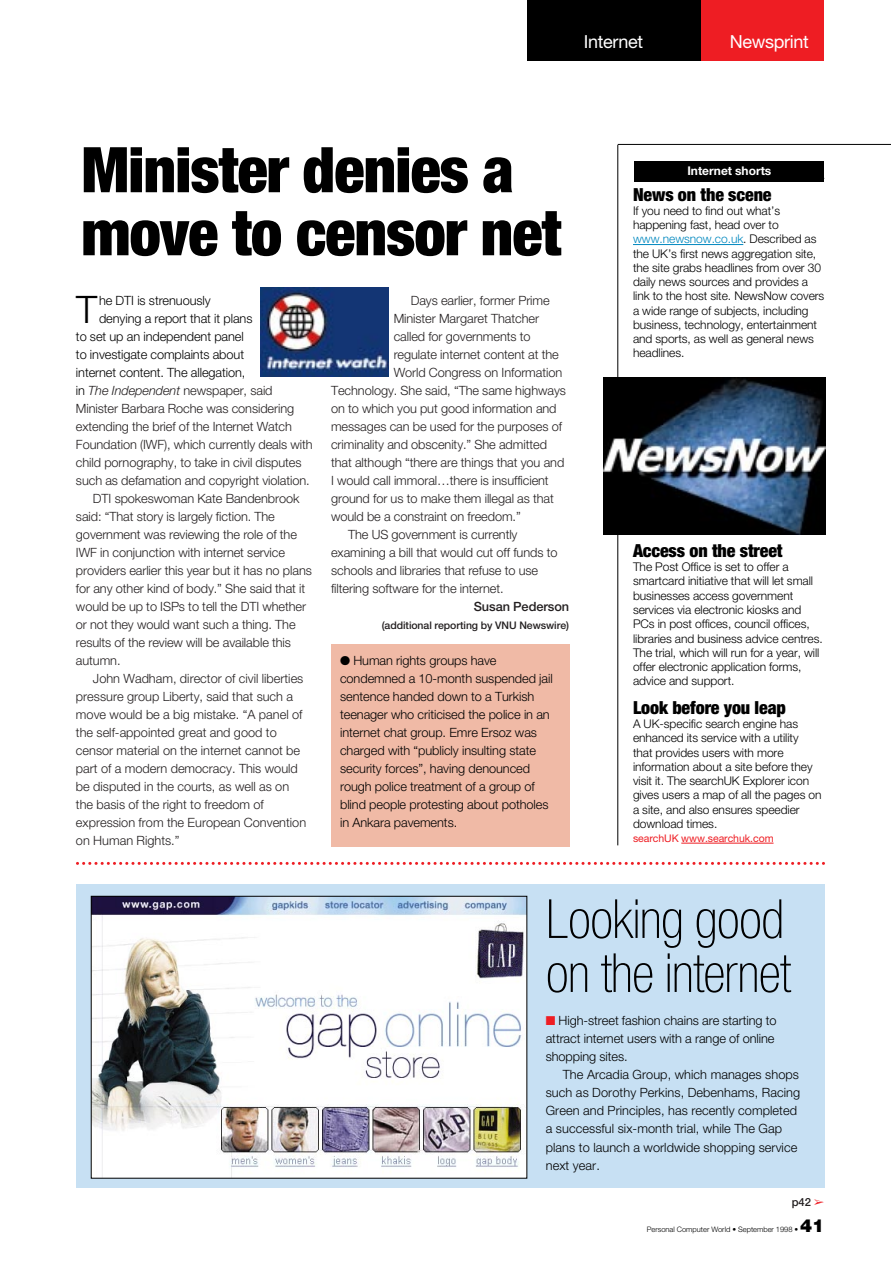
<style>
.page{position:relative;width:891px;height:1262px;background:#fff}
.page>*{position:absolute;margin:0;border:0;box-sizing:border-box;transform-origin:0 0}
.t1{font:900 condensed 63px/63px "Helvetica Neue";letter-spacing:-.015em;color:#000}
.t2{font:100 condensed 54px/54px "Helvetica Neue";letter-spacing:-.015em;color:#000}
.t3{font:300 37.95px "Helvetica Neue";color:#000}
.t4{font:900 condensed 18px "Helvetica Neue";letter-spacing:-.005em;color:#000}
.t5{font:18px "Helvetica Neue";letter-spacing:-.015em;color:#fff}
.t6{font:900 18px "Helvetica Neue";color:#000}
.t7{font:300 12.75px "Helvetica Neue";letter-spacing:-.005em;color:#231f20}
.t8{font:300 12.75px/18px "Helvetica Neue";letter-spacing:-.005em;color:#000}
.t9{font:italic 300 12.75px "Helvetica Neue";letter-spacing:-.005em;color:#231f20}
.t10{font:500 12.75px "Helvetica Neue";letter-spacing:-.005em;color:#231f20}
.t11{font:300 12px/14.2px "Helvetica Neue";letter-spacing:-.005em;color:#000}
.t12{font:700 12px "Helvetica Neue";color:#fff}
.t13{font:500 11.25px "Helvetica Neue";color:#231f20}
.t14{font:500 10.5px "Helvetica Neue";letter-spacing:-.005em;color:#231f20}
.t15{font:10.5px "Helvetica Neue";letter-spacing:-.005em;color:#ee1d23}
.t16{font:300 7.5px "Helvetica Neue";color:#000}
.s1{font-style:normal;color:#000}
.s2{font-style:normal}
.s3{color:#0088bf}
.s4{color:#ee1d23}
</style>
<div class="page">
<div style="left:701px;top:0;width:123px;height:61px;background:#ee1d23"></div>
<div style="left:527px;top:0;width:174px;height:61px;background:#000"></div>
<svg style="left:77px;top:862px;width:747px;height:3px"></svg>
<hr style="left:618px;top:144px;width:273px;height:1px;background:#000">
<hr style="left:618px;top:145px;width:1px;height:700px;background:#000">
<div style="left:634px;top:161px;width:190px;height:20px;background:#000"></div>
<hr style="left:633px;top:244px;width:110px;height:1px;background:#0088bf">
<hr style="left:681px;top:843px;width:93px;height:1px;background:#ee1d23">
<div style="left:331px;top:644px;width:238px;height:202px;background:#f0baa6"></div>
<div style="left:76px;top:884px;width:748px;height:303px;background:#c7e0f3"></div>
<img style="left:604px;top:377px;width:222px;height:158px">
<img style="left:93px;top:898px;width:432px;height:278px">
<div style="left:91px;top:896px;width:436px;height:282px;border:1px solid #000"></div>
<img style="left:261px;top:287px;width:127px;height:89px">
<h3 class="t5" style="left:584px;top:35px;width:61px">Internet</h3>
<h3 class="t5" style="left:730px;top:35px;width:81px">Newsprint</h3>
<h1 class="t1" style="left:81px;top:144px;width:481px">Minister denies a move to censor net</h1>
<h3 class="t3" style="left:76px;top:296px;width:23px">T</h3>
<p class="t8" style="left:99px;top:293px;width:113px">he DTI is strenuously</p>
<p class="t7" style="left:411px;top:296px;width:141px">Days earlier, former Prime</p>
<p class="t7" style="left:394px;top:314px;width:147px">Minister Margaret Thatcher</p>
<p class="t7" style="left:394px;top:332px;width:138px">called for governments to</p>
<p class="t7" style="left:394px;top:350px;width:167px">regulate internet content at the</p>
<p class="t7" style="left:394px;top:368px;width:170px">World Congress on Information</p>
<p class="t7" style="left:331px;top:386px;width:236px">Technology. She said, “The same highways</p>
<p class="t7" style="left:331px;top:404px;width:227px">on to which you put good information and</p>
<p class="t7" style="left:331px;top:422px;width:232px">messages can be used for the purposes of</p>
<p class="t7" style="left:331px;top:440px;width:217px">criminality and obscenity.” She admitted</p>
<p class="t7" style="left:331px;top:458px;width:235px">that although “there are things that you and</p>
<p class="t7" style="left:331px;top:476px;width:219px">I would call immoral…there is insufficient</p>
<p class="t7" style="left:331px;top:494px;width:224px">ground for us to make them illegal as that</p>
<p class="t7" style="left:331px;top:512px;width:191px">would be a constraint on freedom.”</p>
<p class="t7" style="left:348px;top:530px;width:171px">The US government is currently</p>
<p class="t7" style="left:331px;top:548px;width:228px">examining a bill that would cut off funds to</p>
<p class="t7" style="left:331px;top:566px;width:209px">schools and libraries that refuse to use</p>
<p class="t7" style="left:331px;top:584px;width:174px">filtering software for the internet.</p>
<p class="t10" style="left:474px;top:602px;width:97px">Susan Pederson</p>
<p class="t14" style="left:382px;top:622px;width:189px">(additional reporting by VNU Newswire)</p>
<p class="t8" style="left:99px;top:311px;width:155px">denying a report that it plans</p>
<p class="t8" style="left:76px;top:329px;width:169px">to set up an independent panel</p>
<p class="t8" style="left:76px;top:347px;width:170px">to investigate complaints about</p>
<p class="t8" style="left:76px;top:365px;width:171px">internet content. The allegation,</p>
<p class="t9" style="left:76px;top:386px;width:198px"><span class="s1">in</span> The Independent <span class="s2">newspaper, said</span></p>
<p class="t7" style="left:76px;top:404px;width:220px">Minister Barbara Roche was considering</p>
<p class="t7" style="left:76px;top:422px;width:217px">extending the brief of the Internet Watch</p>
<p class="t7" style="left:76px;top:440px;width:238px">Foundation (IWF), which currently deals with</p>
<p class="t7" style="left:76px;top:458px;width:227px">child pornography, to take in civil disputes</p>
<p class="t7" style="left:76px;top:476px;width:235px">such as defamation and copyright violation.</p>
<p class="t7" style="left:93px;top:494px;width:208px">DTI spokeswoman Kate Bandenbrook</p>
<p class="t7" style="left:76px;top:512px;width:200px">said: “That story is largely fiction. The</p>
<p class="t7" style="left:76px;top:530px;width:223px">government was reviewing the role of the</p>
<p class="t7" style="left:76px;top:548px;width:211px">IWF in conjunction with internet service</p>
<p class="t7" style="left:76px;top:566px;width:237px">providers earlier this year but it has no plans</p>
<p class="t7" style="left:76px;top:584px;width:231px">for any other kind of body.” She said that it</p>
<p class="t7" style="left:76px;top:602px;width:232px">would be up to ISPs to tell the DTI whether</p>
<p class="t7" style="left:76px;top:620px;width:221px">or not they would want such a thing. The</p>
<p class="t7" style="left:76px;top:638px;width:217px">results of the review will be available this</p>
<p class="t7" style="left:76px;top:656px;width:46px">autumn.</p>
<p class="t7" style="left:93px;top:674px;width:212px">John Wadham, director of civil liberties</p>
<p class="t7" style="left:76px;top:692px;width:219px">pressure group Liberty, said that such a</p>
<p class="t7" style="left:76px;top:710px;width:228px">move would be a big mistake. “A panel of</p>
<p class="t7" style="left:76px;top:728px;width:202px">the self-appointed great and good to</p>
<p class="t7" style="left:76px;top:746px;width:226px">censor material on the internet cannot be</p>
<p class="t7" style="left:76px;top:764px;width:223px">part of a modern democracy. This would</p>
<p class="t7" style="left:76px;top:782px;width:215px">be disputed in the courts, as well as on</p>
<p class="t7" style="left:76px;top:800px;width:189px">the basis of the right to freedom of</p>
<p class="t7" style="left:76px;top:818px;width:232px">expression from the European Convention</p>
<p class="t7" style="left:76px;top:836px;width:105px">on Human Rights.”</p>
<p class="t8" style="left:340px;top:653px;width:214px">● Human rights groups have condemned a 10-month suspended jail sentence handed down to a Turkish teenager who criticised the police in an internet chat group. Emre Ersoz was charged with “publicly insulting state security forces”, having denounced rough police treatment of a group of blind people protesting about potholes in Ankara pavements.</p>
<p class="t12" style="left:687px;top:166px;width:85px">Internet shorts</p>
<h3 class="t4" style="left:633px;top:188px;width:140px">News on the scene</h3>
<p class="t11" style="left:633px;top:204px;width:193px">If you need to find out what’s happening fast, head over to <span class="s3">www.newsnow.co.uk</span>. Described as the UK’s first news aggregation site, the site grabs headlines from over 30 daily news sources and provides a link to the host site. NewsNow covers a wide range of subjects, including business, technology, entertainment and sports, as well as general news headlines.</p>
<h3 class="t4" style="left:633px;top:544px;width:151px">Access on the street</h3>
<p class="t11" style="left:633px;top:561px;width:191px">The Post Office is set to offer a smartcard initiative that will let small businesses access government services via electronic kiosks and PCs in post offices, council offices, libraries and business advice centres.<br>The trial, which will run for a year, will offer electronic application forms, advice and support.</p>
<h3 class="t4" style="left:633px;top:701px;width:154px">Look before you leap</h3>
<p class="t11" style="left:633px;top:717px;width:190px">A UK-specific search engine has enhanced its service with a utility<br>that provides users with more information about a site before they visit it. The searchUK Explorer icon gives users a map of all the pages on a site, and also ensures speedier download times.</p>
<p class="t15" style="left:633px;top:834px;width:142px">searchUK www.searchuk.com</p>
<h2 class="t2" style="left:546px;top:896px;width:247px">Looking good on the internet</h2>
<p class="t8" style="left:546px;top:1013px;width:232px"><span class="s4">■</span> High-street fashion chains are starting to attract internet users with a range of online shopping sites.</p>
<p class="t8" style="left:546px;top:1067px;width:256px;text-indent:17px">The Arcadia Group, which manages shops such as Dorothy Perkins, Debenhams, Racing Green and Principles, has recently completed a successful six-month trial, while The Gap plans to launch a worldwide shopping service next year.</p>
<p class="t13" style="left:792px;top:1197px;width:34px">p42 <span class="s4">➢</span></p>
<p class="t16" style="left:647px;top:1226px;width:153px">Personal Computer World • September 1998 •</p>
<h3 class="t6" style="left:800px;top:1219px;width:26px">41</h3>
</div>
